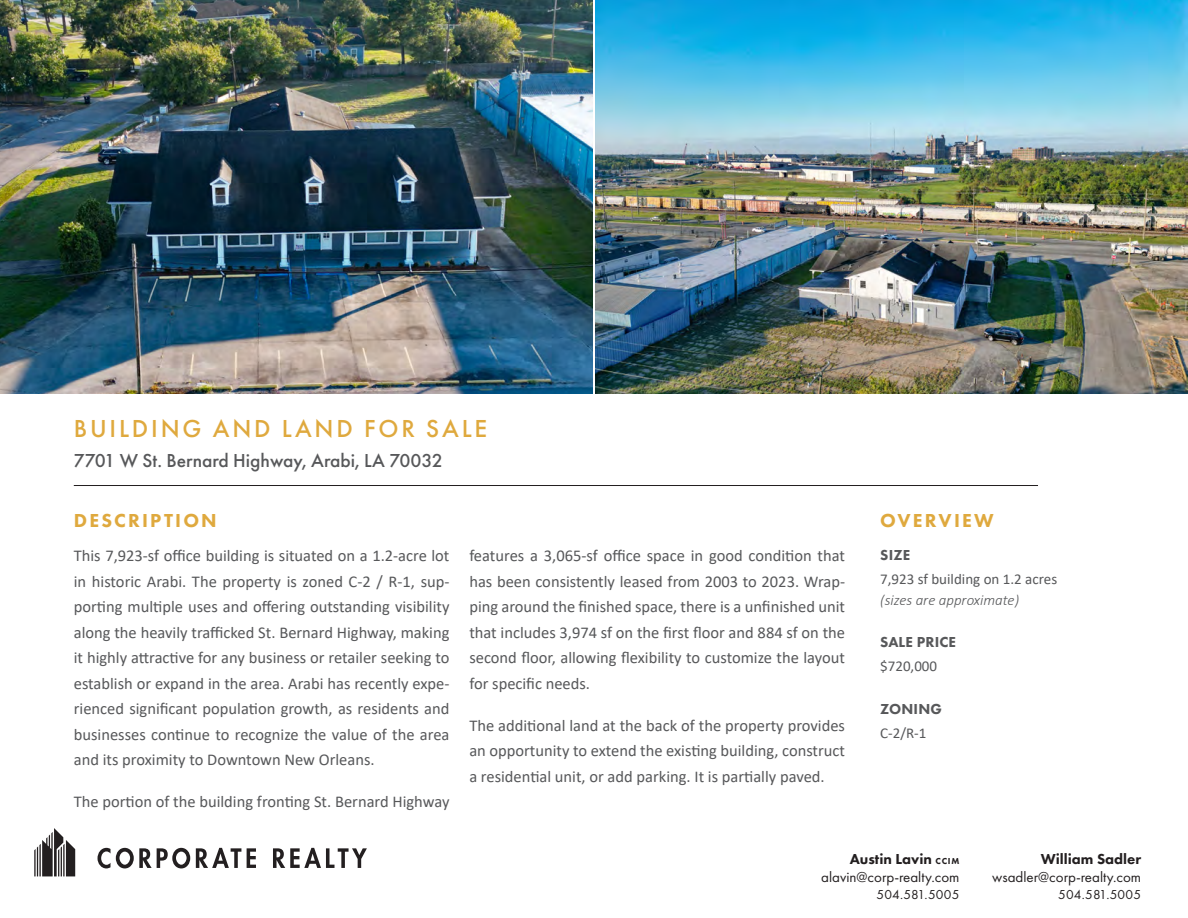
<style>
.page{position:relative;width:1188px;height:918px;background:#fff}
.page>*{position:absolute;margin:0;border:0;box-sizing:border-box;transform-origin:0 0}
.t1{font:500 25.5px "Futura PT";letter-spacing:.11em;color:#dfa93e}
.t2{font:500 19.5px "Futura PT";color:#57585a}
.t3{font:800 19.5px "Futura PT";letter-spacing:.11em;color:#dfa93e}
.t4{font:16.5px/25.5px "Calibri";color:#57585a;text-align:justify}
.t5{font:15px/18px "Futura PT";color:#231f20;text-align:right}
.t6{font:15px "Calibri";color:#57585a}
.t7{font:italic 300 15px "Calibri";color:#57585a}
.t8{font:800 15px "Futura PT";letter-spacing:.01em;color:#57585a}
.t9{font:800 15px "Futura PT";color:#231f20}
.t10{font:13.5px "Futura PT";letter-spacing:.02em;color:#231f20}
.s1{font-weight:800}
.s2{font-weight:800;font-size:9px}
</style>
<div class="page">
<svg style="left:98px;top:848px;width:92px;height:20px"></svg>
<svg style="left:196px;top:848px;width:45px;height:20px"></svg>
<svg style="left:247px;top:848px;width:9px;height:20px"></svg>
<svg style="left:273px;top:848px;width:94px;height:20px"></svg>
<svg style="left:34px;top:828px;width:41px;height:48px"></svg>
<img style="left:0;top:0;width:592px;height:393px">
<img style="left:596px;top:0;width:592px;height:393px">
<hr style="left:74px;top:485px;width:964px;height:1px;background:#231f20">
<p class="t1" style="left:74px;top:413px;width:415px">BUILDING AND LAND FOR SALE</p>
<p class="t2" style="left:74px;top:449px;width:370px">7701 W St. Bernard Highway, Arabi, LA 70032</p>
<p class="t3" style="left:74px;top:509px;width:144px">DESCRIPTION</p>
<p class="t4" style="left:74px;top:543px;width:377px">This 7,923-sf office building is situated on a 1.2-acre lot in historic Arabi. The property is zoned C-2 / R-1, sup&shy;porting multiple uses and offering outstanding visibility along the heavily trafficked St. Bernard Highway, making it highly attractive for any business or retailer seeking to establish or expand in the area. Arabi has recently expe&shy;rienced significant population growth, as residents and businesses continue to recognize the value of the area and its proximity to Downtown New Orleans.</p>
<p class="t4" style="left:74px;top:789px;width:377px">The portion of the building fronting St. Bernard Highway</p>
<p class="t4" style="left:469px;top:543px;width:377px">features a 3,065-sf office space in good condition that has been consistently leased from 2003 to 2023. Wrap&shy;ping around the finished space, there is a unfinished unit that includes 3,974 sf on the first floor and 884 sf on the second floor, allowing flexibility to customize the layout for specific needs.</p>
<p class="t4" style="left:469px;top:712px;width:377px">The additional land at the back of the property provides an opportunity to extend the existing building, construct a residential unit, or add parking. It is partially paved.</p>
<p class="t3" style="left:880px;top:509px;width:115px">OVERVIEW</p>
<p class="t8" style="left:880px;top:546px;width:32px">SIZE</p>
<p class="t6" style="left:880px;top:568px;width:179px">7,923 sf building on 1.2 acres</p>
<p class="t7" style="left:880px;top:590px;width:140px">(sizes are approximate)</p>
<p class="t8" style="left:880px;top:633px;width:77px">SALE PRICE</p>
<p class="t6" style="left:880px;top:655px;width:58px">$720,000</p>
<p class="t8" style="left:880px;top:700px;width:63px">ZONING</p>
<p class="t6" style="left:880px;top:722px;width:48px">C-2/R-1</p>
<p class="t5" style="left:821px;top:850px;width:140px"><span class="s1">Austin Lavin</span> <span class="s2">CCIM </span>alavin@corp-realty.com</p>
<p class="t10" style="left:877px;top:886px;width:84px">504.581.5005</p>
<p class="t9" style="left:1041px;top:850px;width:102px">William Sadler</p>
<p class="t5" style="left:992px;top:868px;width:150px">wsadler@corp-realty.com</p>
<p class="t10" style="left:1058px;top:886px;width:84px">504.581.5005</p>
</div>
